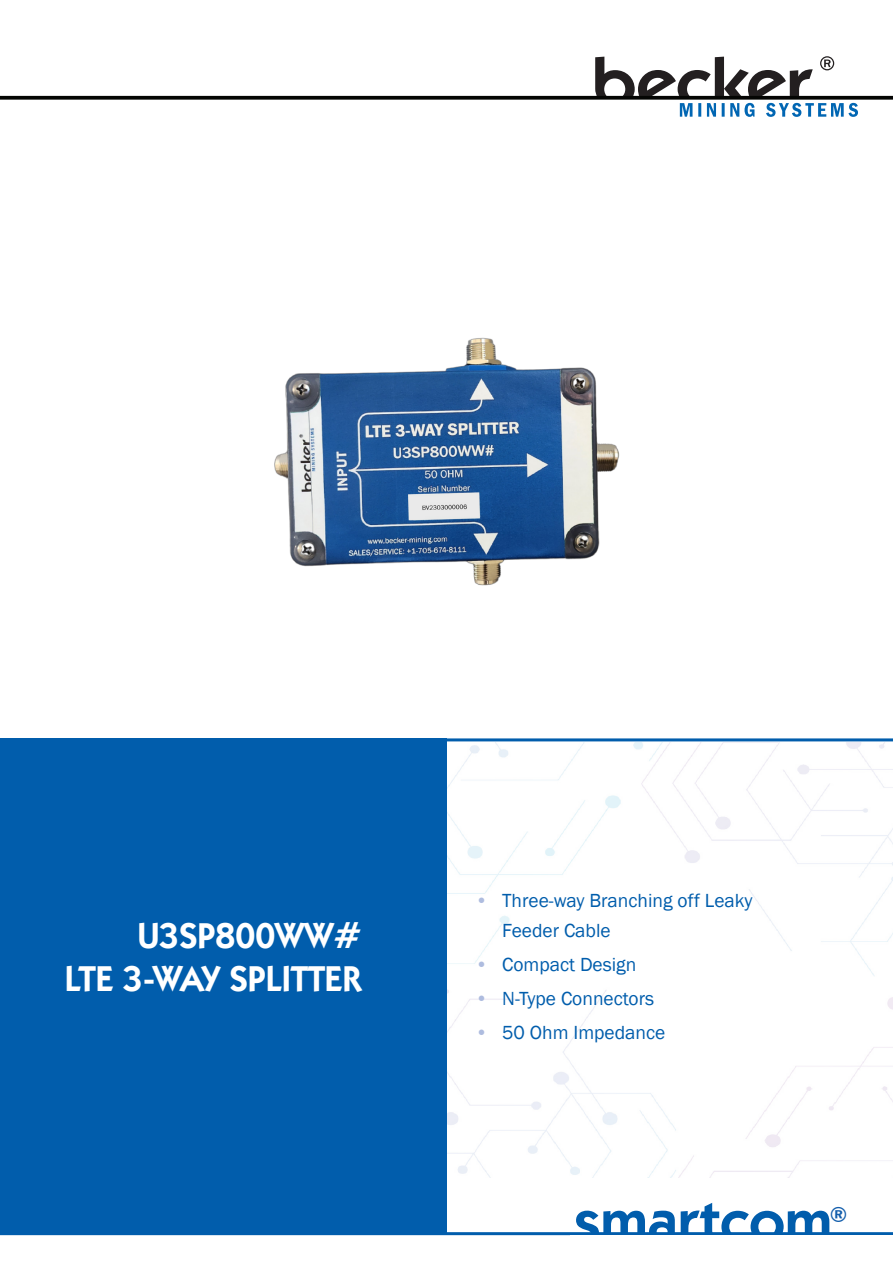
<style>
.page{position:relative;width:893px;height:1263px;background:#fff}
.page>*{position:absolute;margin:0;border:0;box-sizing:border-box;transform-origin:0 0}
.Absatz_Eigenschaft{font:600 60px "Kabel IT Cby BT";color:#015dac}
.t1{font:600 36px "Kabel IT Cby BT";color:#fff}
.t2{font:600 21px "Kabel IT Cby BT";color:#135eac}
.t3{font:19.5px/30px "Franklin Gothic";color:#015dac}
.s1{color:#aebcdf}
</style>
<div class="page">
<img style="left:446px;top:742px;width:447px;height:436px">
<hr style="left:0;top:738px;width:893px;height:3px;background:#015dac">
<svg style="left:820px;top:56px;width:14px;height:14px"></svg>
<svg style="left:595px;top:57px;width:218px;height:39px"></svg>
<svg style="left:680px;top:103px;width:178px;height:14px"></svg>
<svg style="left:0;top:96px;width:893px;height:4px;background:#1a1b19"></svg>
<hr style="left:0;top:1232px;width:893px;height:3px;background:#015dac">
<div style="left:0;top:738px;width:446px;height:495px;background:#015dac"></div>
<img style="left:274px;top:337px;width:346px;height:249px">
<p class="t1" style="left:137px;top:913px;width:226px">U3SP800WW#</p>
<p class="t1" style="left:65px;top:956px;width:298px">LTE 3-WAY SPLITTER</p>
<p class="t3" style="left:502px;top:885px;width:252px;text-indent:-27px"><span class="s1">•</span> Three-way Branching off Leaky<br>Feeder Cable</p>
<p class="t3" style="left:475px;top:950px;width:163px"><span class="s1">•</span> Compact Design</p>
<p class="t3" style="left:475px;top:984px;width:181px"><span class="s1">•</span> N-Type Connectors</p>
<p class="t3" style="left:475px;top:1018px;width:192px"><span class="s1">•</span> 50 Ohm Impedance</p>
<p class="Absatz_Eigenschaft" style="left:574px;top:1184px;width:259px">smartcom</p>
<p class="t2" style="left:830px;top:1202px;width:19px">®</p>
</div>
